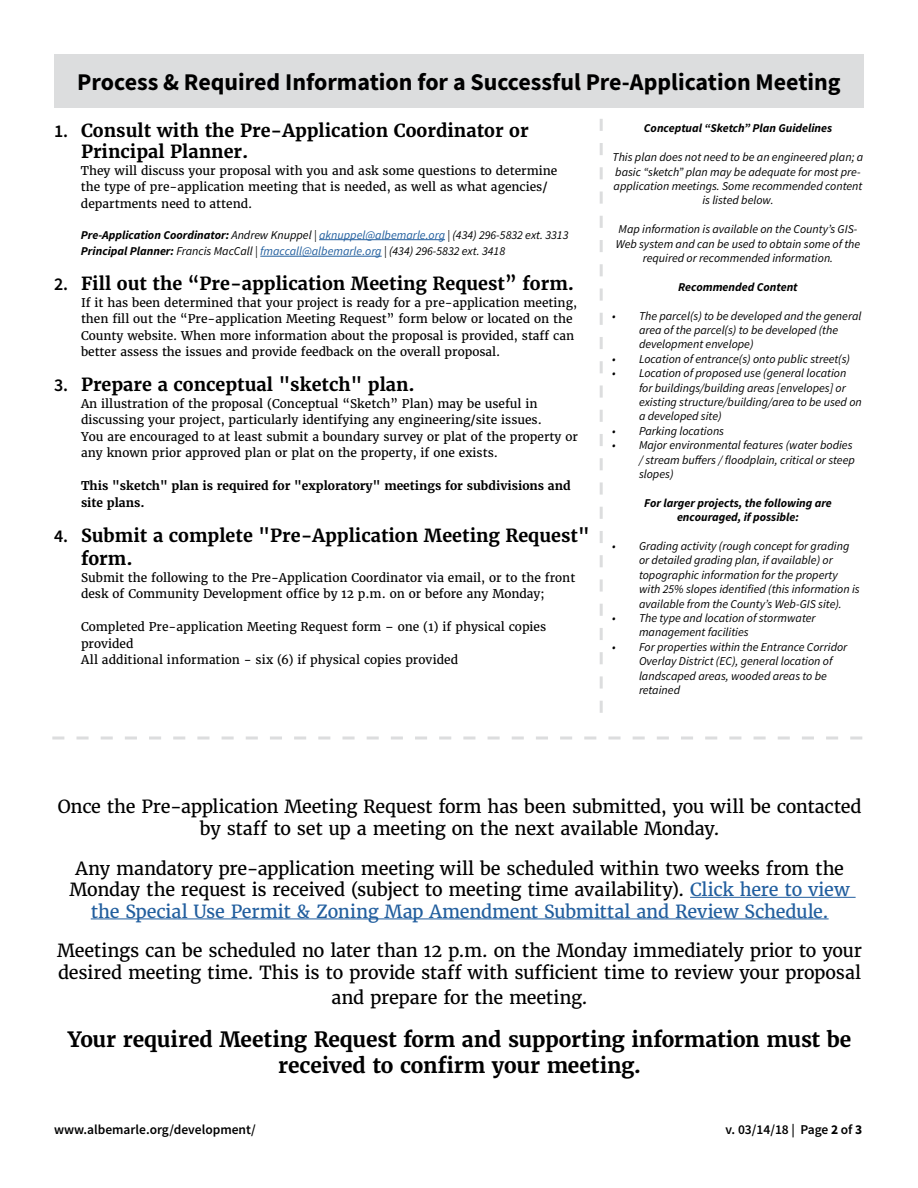
<style>
.page{position:relative;width:918px;height:1188px;background:#fff}
.page>*{position:absolute;margin:0;border:0;box-sizing:border-box;transform-origin:0 0}
.t1{font:700 24px "Source Sans Pro";color:#000}
.t2{font:700 21px/25.2px "Merriweather";letter-spacing:-.01em;color:#000;text-align:center}
.t3{font:18px/21.6px "Merriweather";letter-spacing:-.01em;color:#000;text-align:center}
.t4{font:700 18px/21.6px "Merriweather";color:#000}
.t5{font:600 13.5px "Source Sans Pro";color:#000}
.t6{font:italic 12px/14.4px "Source Sans Pro";color:#000}
.t7{font:12px/16.5px "Merriweather";color:#000}
.t8{font:italic 700 12px/14.4px "Source Sans Pro";color:#000;text-align:center}
.t9{font:700 12px/16.5px "Merriweather";color:#000}
.s1{font-family:"Source Sans Pro";font-weight:600}
.s2{font-weight:700}
.s3{color:#215e9e}
</style>
<div class="page">
<hr style="left:319px;top:239px;width:126px;height:1px;background:#215e9e">
<hr style="left:260px;top:256px;width:122px;height:1px;background:#215e9e">
<div style="left:54px;top:54px;width:810px;height:54px;background:#dcddde"></div>
<hr style="left:690px;top:897px;width:166px;height:1px;background:#215e9e">
<hr style="left:91px;top:919px;width:738px;height:1px;background:#215e9e">
<svg style="left:52px;top:736px;width:810px;height:4px"></svg>
<svg style="left:600px;top:119px;width:3px;height:594px"></svg>
<h1 class="t1" style="left:77px;top:66px;width:765px">Process &amp; Required Information for a Successful Pre-Application Meeting</h1>
<p class="t8" style="left:644px;top:121px;width:190px">Conceptual “Sketch” Plan Guidelines</p>
<p class="t6" style="left:613px;top:150px;width:252px;text-align:center">This plan does not need to be an engineered plan; a basic “sketch” plan may be adequate for most pre&shy;application meetings. Some recommended content is listed below.</p>
<p class="t6" style="left:616px;top:222px;width:246px;text-align:center">Map information is available on the County’s GIS-<br>Web system and can be used to obtain some of the required or recommended information.</p>
<p class="t8" style="left:678px;top:279px;width:121px">Recommended Content</p>
<p class="t6" style="left:639px;top:308px;width:224px;text-indent:-27px">• The parcel(s) to be developed and the general area of the parcel(s) to be developed (the development envelope)</p>
<p class="t6" style="left:612px;top:351px;width:240px">• Location of entrance(s) onto public street(s)</p>
<p class="t6" style="left:639px;top:366px;width:224px;text-indent:-27px">• Location of proposed use (general location for buildings/building areas [envelopes] or existing structure/building/area to be used on a developed site)</p>
<p class="t6" style="left:612px;top:423px;width:114px">• Parking locations</p>
<p class="t6" style="left:639px;top:438px;width:217px;text-indent:-27px">• Major environmental features (water bodies / stream buffers / floodplain, critical or steep slopes)</p>
<p class="t8" style="left:644px;top:495px;width:189px">For larger projects, the following are encouraged, if possible:</p>
<p class="t6" style="left:639px;top:539px;width:222px;text-indent:-27px">• Grading activity (rough concept for grading or detailed grading plan, if available) or topographic information for the property with 25% slopes identified (this information is available from the County’s Web-GIS site).</p>
<p class="t6" style="left:639px;top:611px;width:178px;text-indent:-27px">• The type and location of stormwater management facilities</p>
<p class="t6" style="left:639px;top:639px;width:210px;text-indent:-27px">• For properties within the Entrance Corridor Overlay District (EC), general location of landscaped areas, wooded areas to be retained</p>
<h3 class="t4" style="left:81px;top:119px;width:449px;text-indent:-27px"><span class="s1">1.</span> Consult with the Pre-Application Coordinator or<br>Principal Planner.</h3>
<p class="t7" style="left:81px;top:162px;width:478px">They will discuss your proposal with you and ask some questions to determine the type of pre-application meeting that is needed, as well as what agencies/ departments need to attend.</p>
<p class="t6" style="left:81px;top:226px;width:489px;line-height:16.5px"><span class="s2">Pre-Application Coordinator:</span> Andrew Knuppel | <span class="s3">aknuppel@albemarle.org</span> | (434) 296-5832 ext. 3313<br><span class="s2">Principal Planner:</span> Francis MacCall | <span class="s3">fmaccall@albemarle.org</span> | (434) 296-5832 ext. 3418</p>
<h3 class="t4" style="left:54px;top:273px;width:522px"><span class="s1">2.</span> Fill out the “Pre-application Meeting Request” form.</h3>
<p class="t7" style="left:81px;top:294px;width:498px">If it has been determined that your project is ready for a pre-application meeting, then fill out the “Pre-application Meeting Request” form below or located on the County website. When more information about the proposal is provided, staff can better assess the issues and provide feedback on the overall proposal.</p>
<h3 class="t4" style="left:54px;top:374px;width:362px"><span class="s1">3.</span> Prepare a conceptual "sketch" plan.</h3>
<p class="t7" style="left:81px;top:395px;width:498px">An illustration of the proposal (Conceptual “Sketch” Plan) may be useful in discussing your project, particularly identifying any engineering/site issues.<br>You are encouraged to at least submit a boundary survey or plat of the property or any known prior approved plan or plat on the property, if one exists.</p>
<p class="t9" style="left:81px;top:478px;width:491px">This "sketch" plan is required for "exploratory" meetings for subdivisions and site plans.</p>
<h3 class="t4" style="left:81px;top:524px;width:510px;line-height:23.4px;text-indent:-27px"><span class="s1">4.</span> Submit a complete "Pre-Application Meeting Request" form.</h3>
<p class="t7" style="left:81px;top:569px;width:496px">Submit the following to the Pre-Application Coordinator via email, or to the front desk of Community Development office by 12 p.m. on or before any Monday;</p>
<p class="t7" style="left:81px;top:619px;width:467px">Completed Pre-application Meeting Request form – one (1) if physical copies provided<br>All additional information - six (6) if physical copies provided</p>
<h3 class="t3" style="left:58px;top:796px;width:805px">Once the Pre-application Meeting Request form has been submitted, you will be contacted by staff to set up a meeting on the next available Monday.</h3>
<p class="t3" style="left:70px;top:857px;width:782px">Any mandatory pre-application meeting will be scheduled within two weeks from the<br>Monday the request is received (subject to meeting time availability). <span class="s3">Click here to view the Special Use Permit &amp; Zoning Map Amendment Submittal and Review Schedule.</span></p>
<h3 class="t3" style="left:57px;top:940px;width:807px;text-align:left">Meetings can be scheduled no later than 12 p.m. on the Monday immediately prior to your desired meeting time. This is to provide staff with sufficient time to review your proposal</h3>
<h3 class="t3" style="left:332px;top:987px;width:258px">and prepare for the meeting.</h3>
<h2 class="t2" style="left:68px;top:1027px;width:785px">Your required Meeting Request form and supporting information must be received to confirm your meeting.</h2>
<p class="t5" style="left:54px;top:1121px;width:203px">www.albemarle.org/development/</p>
<p class="t5" style="left:726px;top:1121px;width:138px">v. 03/14/18 | Page <span class="s2">2</span> of <span class="s2">3</span></p>
</div>
